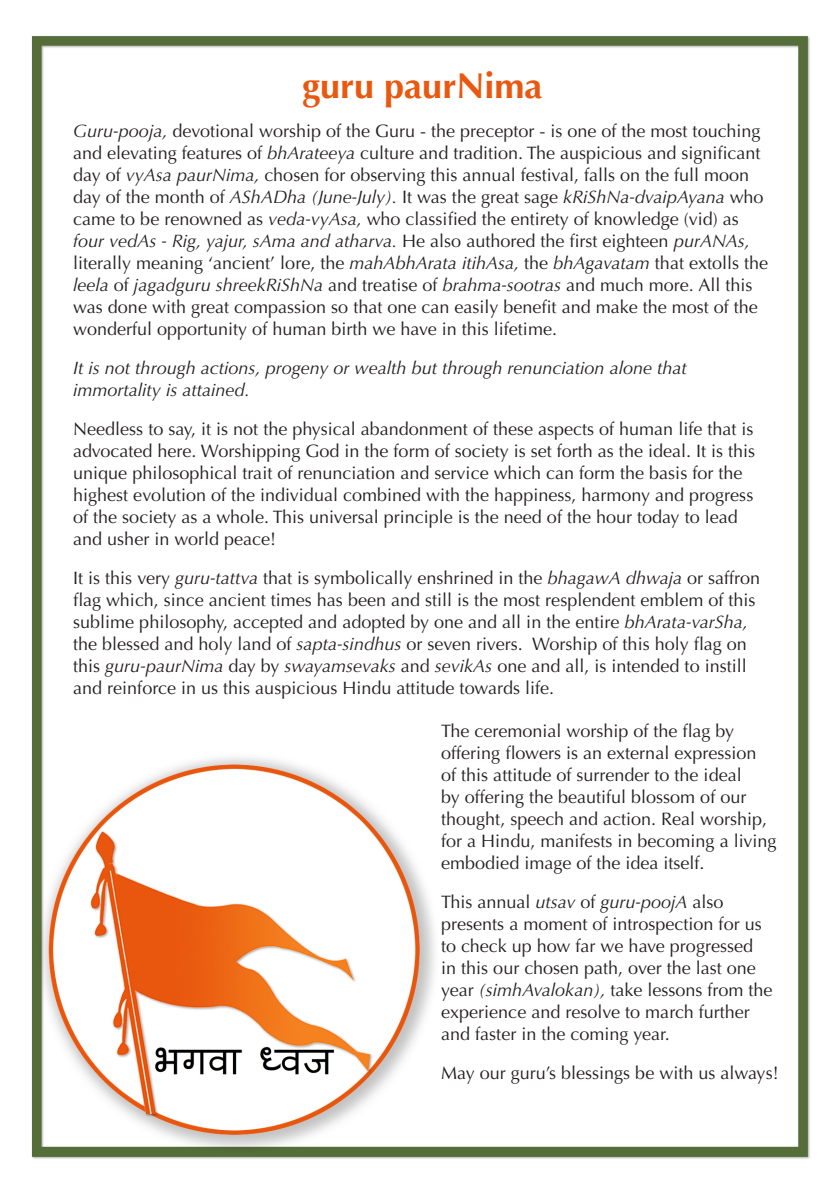
<style>
.page{position:relative;width:840px;height:1191px;background:#fff}
.page>*{position:absolute;margin:0;border:0;box-sizing:border-box;transform-origin:0 0}
.t1{font:700 36px "Optima";color:#ea580f}
.t2{font:18px/22px "Optima";color:#231f20}
.t3{font:italic 18px/22px "Optima";color:#231f20}
.s1{font-style:italic}
</style>
<div class="page">
<img style="left:31px;top:36px;width:779px;height:1123px">
<p class="t1" style="left:302px;top:65px;width:242px">guru paurNima</p>
<p class="t2" style="left:73px;top:120px;width:696px"><span class="s1">Guru-pooja,</span> devotional worship of the Guru - the preceptor - is one of the most touching and elevating features of <span class="s1">bhArateeya</span> culture and tradition. The auspicious and significant day of <span class="s1">vyAsa paurNima,</span> chosen for observing this annual festival, falls on the full moon day of the month of <span class="s1">AShADha (June-July).</span> It was the great sage <span class="s1">kRiShNa-dvaipAyana</span> who came to be renowned as <span class="s1">veda-vyAsa,</span> who classified the entirety of knowledge (vid) as <span class="s1">four vedAs - Rig, yajur, sAma and atharva.</span> He also authored the first eighteen <span class="s1">purANAs, </span>literally meaning ‘ancient’ lore, the <span class="s1">mahAbhArata itihAsa,</span> the <span class="s1">bhAgavatam</span> that extolls the <span class="s1">leela</span> of <span class="s1">jagadguru shreekRiShNa</span> and treatise of <span class="s1">brahma-sootras</span> and much more. All this was done with great compassion so that one can easily benefit and make the most of the wonderful opportunity of human birth we have in this lifetime.</p>
<p class="t3" style="left:73px;top:357px;width:614px">It is not through actions, progeny or wealth but through renunciation alone that immortality is attained.</p>
<p class="t2" style="left:73px;top:418px;width:683px">Needless to say, it is not the physical abandonment of these aspects of human life that is advocated here. Worshipping God in the form of society is set forth as the ideal. It is this unique philosophical trait of renunciation and service which can form the basis for the highest evolution of the individual combined with the happiness, harmony and progress of the society as a whole. This universal principle is the need of the hour today to lead and usher in world peace!</p>
<p class="t2" style="left:73px;top:567px;width:688px">It is this very <span class="s1">guru-tattva</span> that is symbolically enshrined in the <span class="s1">bhagawA dhwaja</span> or saffron flag which, since ancient times has been and still is the most resplendent emblem of this sublime philosophy, accepted and adopted by one and all in the entire <span class="s1">bhArata-varSha, </span>the blessed and holy land of <span class="s1">sapta-sindhus</span> or seven rivers. Worship of this holy flag on this <span class="s1">guru-paurNima</span> day by <span class="s1">swayamsevaks</span> and <span class="s1">sevikAs</span> one and all, is intended to instill and reinforce in us this auspicious Hindu attitude towards life.</p>
<p class="t2" style="left:441px;top:720px;width:336px">The ceremonial worship of the flag by offering flowers is an external expression<br>of this attitude of surrender to the ideal<br>by offering the beautiful blossom of our thought, speech and action. Real worship, for a Hindu, manifests in becoming a living embodied image of the idea itself.</p>
<p class="t2" style="left:441px;top:891px;width:333px">This annual <span class="s1">utsav</span> of <span class="s1">guru-poojA</span> also presents a moment of introspection for us to check up how far we have progressed<br>in this our chosen path, over the last one year <span class="s1">(simhAvalokan),</span> take lessons from the experience and resolve to march further and faster in the coming year.</p>
<p class="t2" style="left:441px;top:1062px;width:339px">May our guru’s blessings be with us always!</p>
</div>
